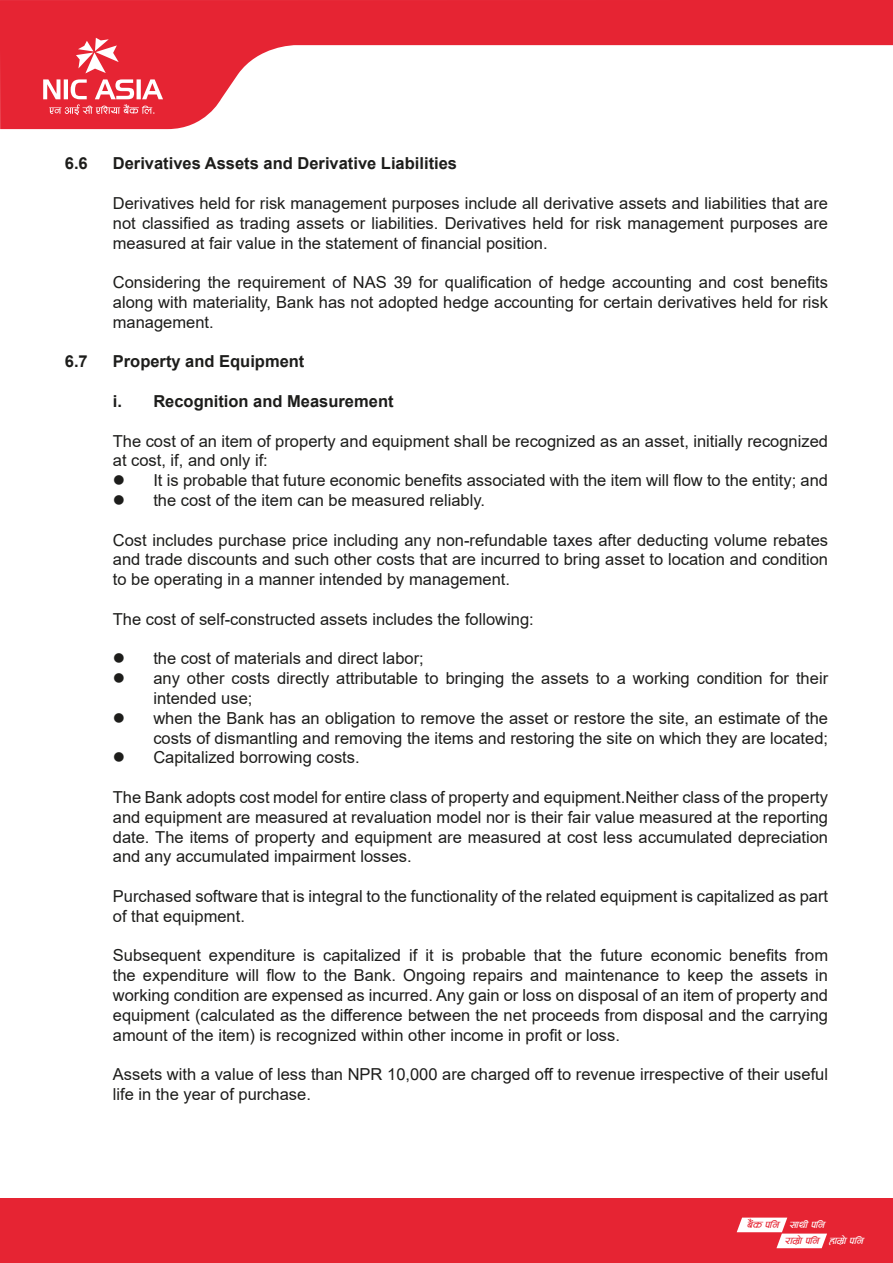
<style>
.page{position:relative;width:893px;height:1263px;background:#fff}
.page>*{position:absolute;margin:0;border:0;box-sizing:border-box;transform-origin:0 0}
.t1{font:16.5px/19.8px "Arial";color:#1d1d1b;text-align:justify}
.t2{font:700 16.5px "Arial";color:#1d1d1b}
.t3{font:italic 12.75px/16px "Aakriti";color:#e62433}
.s1{color:#fff}
</style>
<div class="page">
<svg style="left:0;top:0;width:893px;height:129px"></svg>
<svg style="left:43px;top:38px;width:120px;height:77px;background:#eb505c"></svg>
<div style="left:0;top:1199px;width:893px;height:64px;background:#e62433"></div>
<svg style="left:737px;top:1217px;width:90px;height:31px"></svg>
<p class="t2" style="left:65px;top:152px;width:24px">6.6</p>
<p class="t2" style="left:113px;top:152px;width:346px">Derivatives Assets and Derivative Liabilities</p>
<p class="t1" style="left:113px;top:193px;width:717px">Derivatives held for risk management purposes include all derivative assets and liabilities that are not classified as trading assets or liabilities. Derivatives held for risk management purposes are measured at fair value in the statement of financial position.</p>
<p class="t1" style="left:113px;top:272px;width:717px">Considering the requirement of NAS 39 for qualification of hedge accounting and cost benefits along with materiality, Bank has not adopted hedge accounting for certain derivatives held for risk management.</p>
<p class="t2" style="left:65px;top:350px;width:24px">6.7</p>
<p class="t2" style="left:113px;top:350px;width:193px">Property and Equipment</p>
<p class="t2" style="left:113px;top:390px;width:282px">i. Recognition and Measurement</p>
<p class="t1" style="left:113px;top:431px;width:717px">The cost of an item of property and equipment shall be recognized as an asset, initially recognized at cost, if, and only if:</p>
<p class="t1" style="left:113px;top:470px;width:717px">● It is probable that future economic benefits associated with the item will flow to the entity; and</p>
<p class="t1" style="left:113px;top:490px;width:374px">● the cost of the item can be measured reliably.</p>
<p class="t1" style="left:113px;top:530px;width:717px">Cost includes purchase price including any non-refundable taxes after deducting volume rebates and trade discounts and such other costs that are incurred to bring asset to location and condition to be operating in a manner intended by management.</p>
<p class="t1" style="left:113px;top:609px;width:422px">The cost of self-constructed assets includes the following:</p>
<p class="t1" style="left:113px;top:649px;width:313px">● the cost of materials and direct labor;</p>
<p class="t1" style="left:153px;top:668px;width:676px;text-indent:-41px">● any other costs directly attributable to bringing the assets to a working condition for their intended use;</p>
<p class="t1" style="left:113px;top:708px;width:717px;text-align:right">● when the Bank has an obligation to remove the asset or restore the site, an estimate of the costs of dismantling and removing the items and restoring the site on which they are located;</p>
<p class="t1" style="left:113px;top:748px;width:248px">● Capitalized borrowing costs.</p>
<p class="t1" style="left:113px;top:787px;width:717px">The Bank adopts cost model for entire class of property and equipment.Neither class of the property and equipment are measured at revaluation model nor is their fair value measured at the reporting date. The items of property and equipment are measured at cost less accumulated depreciation and any accumulated impairment losses.</p>
<p class="t1" style="left:113px;top:886px;width:717px">Purchased software that is integral to the functionality of the related equipment is capitalized as part of that equipment.</p>
<p class="t1" style="left:113px;top:946px;width:717px">Subsequent expenditure is capitalized if it is probable that the future economic benefits from the expenditure will flow to the Bank. Ongoing repairs and maintenance to keep the assets in working condition are expensed as incurred. Any gain or loss on disposal of an item of property and equipment (calculated as the difference between the net proceeds from disposal and the carrying amount of the item) is recognized within other income in profit or loss.</p>
<p class="t1" style="left:113px;top:1064px;width:717px">Assets with a value of less than NPR 10,000 are charged off to revenue irrespective of their useful life in the year of purchase.</p>
<p class="t3" style="left:785px;top:1216px;width:80px;text-indent:-38px">a}+s klg <span class="s1">;fyL klg<br></span>/fd|f]klg <span class="s1">xfd|f]klg</span></p>
</div>
